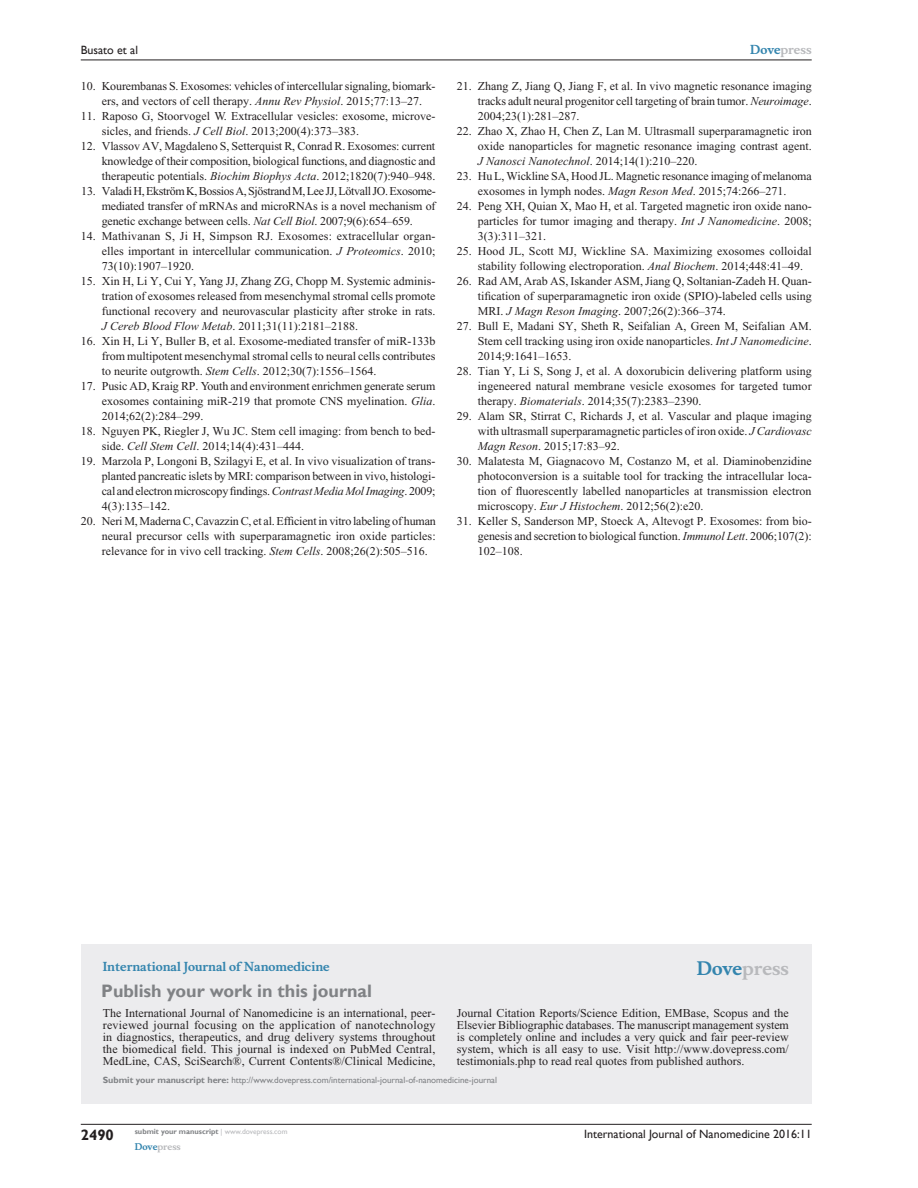
<style>
.page{position:relative;width:918px;height:1188px;background:#fff}
.page>*{position:absolute;margin:0;border:0;box-sizing:border-box;transform-origin:0 0}
.PromBx-H1{font:700 18px "Gill Sans";color:#808285}
.PromBx-Brand{font:700 18px "Musee";color:#b8b9bc}
.t1{font:700 15px "Gill Sans";color:#231f20}
.RefNL2{font:12px/15px "Times New Roman";color:#231f20;text-align:justify}
.PromBx-Tx{font:12px/12px "Times New Roman";color:#231f20;text-align:justify}
.t2{font:12px "Gill Sans";color:#231f20}
.PromBx-JrnlName{font:700 12px "Musee";color:#3485ae}
.t3{font:700 12px "Musee";color:#b8b9bc}
.PromBx-SubmitMssWebA{font:9px "Gill Sans";color:#808285}
.t4{font:700 9px "Musee";color:#b8b9bc}
.t5{font:700 7.5px "Gill Sans";color:#808285}
.s1{font-style:italic}
.s2{color:#3485ae}
.s3{font-weight:700}
.s4{font-weight:400;color:#b8b9bc}
</style>
<div class="page">
<div style="left:81px;top:944px;width:731px;height:159px;background:#ececee"></div>
<hr style="left:81px;top:1124px;width:731px;height:1px;background:#231f20">
<hr style="left:81px;top:60px;width:731px;height:1px;background:#231f20">
<p class="t2" style="left:81px;top:43px;width:59px">Busato et al</p>
<p class="RefNL2" style="left:102px;top:79px;width:335px;text-indent:-21px">10. Kourembanas S. Exosomes: vehicles of intercellular signaling, biomark&shy;ers, and vectors of cell therapy. <span class="s1">Annu Rev Physiol</span>. 2015;77:13–27.</p>
<p class="RefNL2" style="left:102px;top:109px;width:335px;text-indent:-21px">11. Raposo G, Stoorvogel W. Extracellular vesicles: exosome, microve&shy;sicles, and friends. <span class="s1">J Cell Biol</span>. 2013;200(4):373–383.</p>
<p class="RefNL2" style="left:102px;top:139px;width:335px;text-indent:-21px">12. Vlassov AV, Magdaleno S, Setterquist R, Conrad R. Exosomes: current knowledge of their composition, biological functions, and diagnostic and therapeutic potentials. <span class="s1">Biochim Biophys Acta</span>. 2012;1820(7):940–948.</p>
<p class="RefNL2" style="left:102px;top:184px;width:335px;text-indent:-20px">13. Valadi H, Ekström K, Bossios A, Sjöstrand M, Lee JJ, Lötvall JO. Exosome&shy;mediated transfer of mRNAs and microRNAs is a novel mechanism of genetic exchange between cells. <span class="s1">Nat Cell Biol</span>. 2007;9(6):654–659.</p>
<p class="RefNL2" style="left:102px;top:229px;width:335px;text-indent:-21px">14. Mathivanan S, Ji H, Simpson RJ. Exosomes: extracellular organ&shy;elles important in intercellular communication. <span class="s1">J Proteomics</span>. 2010; 73(10):1907–1920.</p>
<p class="RefNL2" style="left:102px;top:274px;width:335px;text-indent:-21px">15. Xin H, Li Y, Cui Y, Yang JJ, Zhang ZG, Chopp M. Systemic adminis&shy;tration of exosomes released from mesenchymal stromal cells promote functional recovery and neurovascular plasticity after stroke in rats.<br><span class="s1">J Cereb Blood Flow Metab</span>. 2011;31(11):2181–2188.</p>
<p class="RefNL2" style="left:102px;top:334px;width:335px;text-indent:-21px">16. Xin H, Li Y, Buller B, et al. Exosome-mediated transfer of miR-133b from multipotent mesenchymal stromal cells to neural cells contributes to neurite outgrowth. <span class="s1">Stem Cells</span>. 2012;30(7):1556–1564.</p>
<p class="RefNL2" style="left:102px;top:379px;width:335px;text-indent:-21px">17. Pusic AD, Kraig RP. Youth and environment enrichmen generate serum exosomes containing miR-219 that promote CNS myelination. <span class="s1">Glia</span>.<br>2014;62(2):284–299.</p>
<p class="RefNL2" style="left:102px;top:424px;width:335px;text-indent:-21px">18. Nguyen PK, Riegler J, Wu JC. Stem cell imaging: from bench to bed&shy;side. <span class="s1">Cell Stem Cell</span>. 2014;14(4):431–444.</p>
<p class="RefNL2" style="left:102px;top:454px;width:335px;text-indent:-21px">19. Marzola P, Longoni B, Szilagyi E, et al. In vivo visualization of trans&shy;planted pancreatic islets by MRI: comparison between in vivo, histologi&shy;cal and electron microscopy findings. <span class="s1">Contrast Media Mol Imaging</span>. 2009; 4(3):135–142.</p>
<p class="RefNL2" style="left:102px;top:514px;width:336px;text-indent:-21px">20. Neri M, Maderna C, Cavazzin C, et al. Efficient in vitro labeling of human neural precursor cells with superparamagnetic iron oxide particles: relevance for in vivo cell tracking. <span class="s1">Stem Cells</span>. 2008;26(2):505–516.</p>
<p class="t3" style="left:750px;top:43px;width:63px"><span class="s2">Dove</span>press</p>
<p class="RefNL2" style="left:478px;top:79px;width:335px;text-indent:-21px">21. Zhang Z, Jiang Q, Jiang F, et al. In vivo magnetic resonance imaging tracks adult neural progenitor cell targeting of brain tumor. <span class="s1">Neuroimage</span>.<br>2004;23(1):281–287.</p>
<p class="RefNL2" style="left:478px;top:124px;width:335px;text-indent:-21px">22. Zhao X, Zhao H, Chen Z, Lan M. Ultrasmall superparamagnetic iron oxide nanoparticles for magnetic resonance imaging contrast agent.<br><span class="s1">J Nanosci Nanotechnol</span>. 2014;14(1):210–220.</p>
<p class="RefNL2" style="left:457px;top:169px;width:356px;text-align:center">23. Hu L, Wickline SA, Hood JL. Magnetic resonance imaging of melanoma exosomes in lymph nodes. <span class="s1">Magn Reson Med</span>. 2015;74:266–271.</p>
<p class="RefNL2" style="left:478px;top:199px;width:335px;text-indent:-21px">24. Peng XH, Quian X, Mao H, et al. Targeted magnetic iron oxide nano&shy;particles for tumor imaging and therapy. <span class="s1">Int J Nanomedicine</span>. 2008; 3(3):311–321.</p>
<p class="RefNL2" style="left:478px;top:244px;width:335px;text-indent:-21px">25. Hood JL, Scott MJ, Wickline SA. Maximizing exosomes colloidal stability following electroporation. <span class="s1">Anal Biochem</span>. 2014;448:41–49.</p>
<p class="RefNL2" style="left:478px;top:274px;width:335px;text-indent:-21px">26. Rad AM, Arab AS, Iskander ASM, Jiang Q, Soltanian-Zadeh H. Quan&shy;tification of superparamagnetic iron oxide (SPIO)-labeled cells using MRI. <span class="s1">J Magn Reson Imaging</span>. 2007;26(2):366–374.</p>
<p class="RefNL2" style="left:478px;top:319px;width:335px;text-indent:-21px">27. Bull E, Madani SY, Sheth R, Seifalian A, Green M, Seifalian AM.<br>Stem cell tracking using iron oxide nanoparticles. <span class="s1">Int J Nanomedicine</span>.<br>2014;9:1641–1653.</p>
<p class="RefNL2" style="left:478px;top:364px;width:335px;text-indent:-21px">28. Tian Y, Li S, Song J, et al. A doxorubicin delivering platform using ingeneered natural membrane vesicle exosomes for targeted tumor therapy. <span class="s1">Biomaterials</span>. 2014;35(7):2383–2390.</p>
<p class="RefNL2" style="left:478px;top:409px;width:335px;text-indent:-21px">29. Alam SR, Stirrat C, Richards J, et al. Vascular and plaque imaging with ultrasmall superparamagnetic particles of iron oxide. <span class="s1">J Cardiovasc Magn Reson</span>. 2015;17:83–92.</p>
<p class="RefNL2" style="left:478px;top:454px;width:335px;text-indent:-21px">30. Malatesta M, Giagnacovo M, Costanzo M, et al. Diaminobenzidine photoconversion is a suitable tool for tracking the intracellular loca&shy;tion of fluorescently labelled nanoparticles at transmission electron microscopy. <span class="s1">Eur J Histochem</span>. 2012;56(2):e20.</p>
<p class="RefNL2" style="left:478px;top:514px;width:335px;text-indent:-21px">31. Keller S, Sanderson MP, Stoeck A, Altevogt P. Exosomes: from bio&shy;genesis and secretion to biological function. <span class="s1">Immunol Lett</span>. 2006;107(2):<br>102–108.</p>
<p class="PromBx-JrnlName" style="left:103px;top:959px;width:228px">International Journal of Nanomedicine</p>
<p class="PromBx-H1" style="left:101px;top:980px;width:272px">Publish your work in this journal</p>
<p class="PromBx-Brand" style="left:697px;top:958px;width:94px"><span class="s2">Dove</span>press</p>
<p class="PromBx-Tx" style="left:103px;top:1007px;width:334px">The International Journal of Nanomedicine is an international, peer&shy;reviewed journal focusing on the application of nanotechnology in diagnostics, therapeutics, and drug delivery systems throughout the biomedical field. This journal is indexed on PubMed Central, MedLine, CAS, SciSearch®, Current Contents®/Clinical Medicine,</p>
<p class="PromBx-Tx" style="left:457px;top:1007px;width:334px">Journal Citation Reports/Science Edition, EMBase, Scopus and the Elsevier Bibliographic databases. The manuscript management system is completely online and includes a very quick and fair peer-review system, which is all easy to use. Visit http://www.dovepress.com/ testimonials.php to read real quotes from published authors.</p>
<p class="PromBx-SubmitMssWebA" style="left:103px;top:1075px;width:396px"><span class="s3">Submit your manuscript here:</span> http://www.dovepress.com/international-journal-of-nanomedicine-journal</p>
<p class="t1" style="left:81px;top:1126px;width:35px">2490</p>
<p class="t5" style="left:135px;top:1127px;width:154px">submit your manuscript <span class="s4">| www.dovepress.com</span></p>
<p class="t4" style="left:135px;top:1141px;width:48px"><span class="s2">Dove</span>press</p>
<p class="t2" style="left:584px;top:1127px;width:229px">International Journal of Nanomedicine 2016:11</p>
</div>
